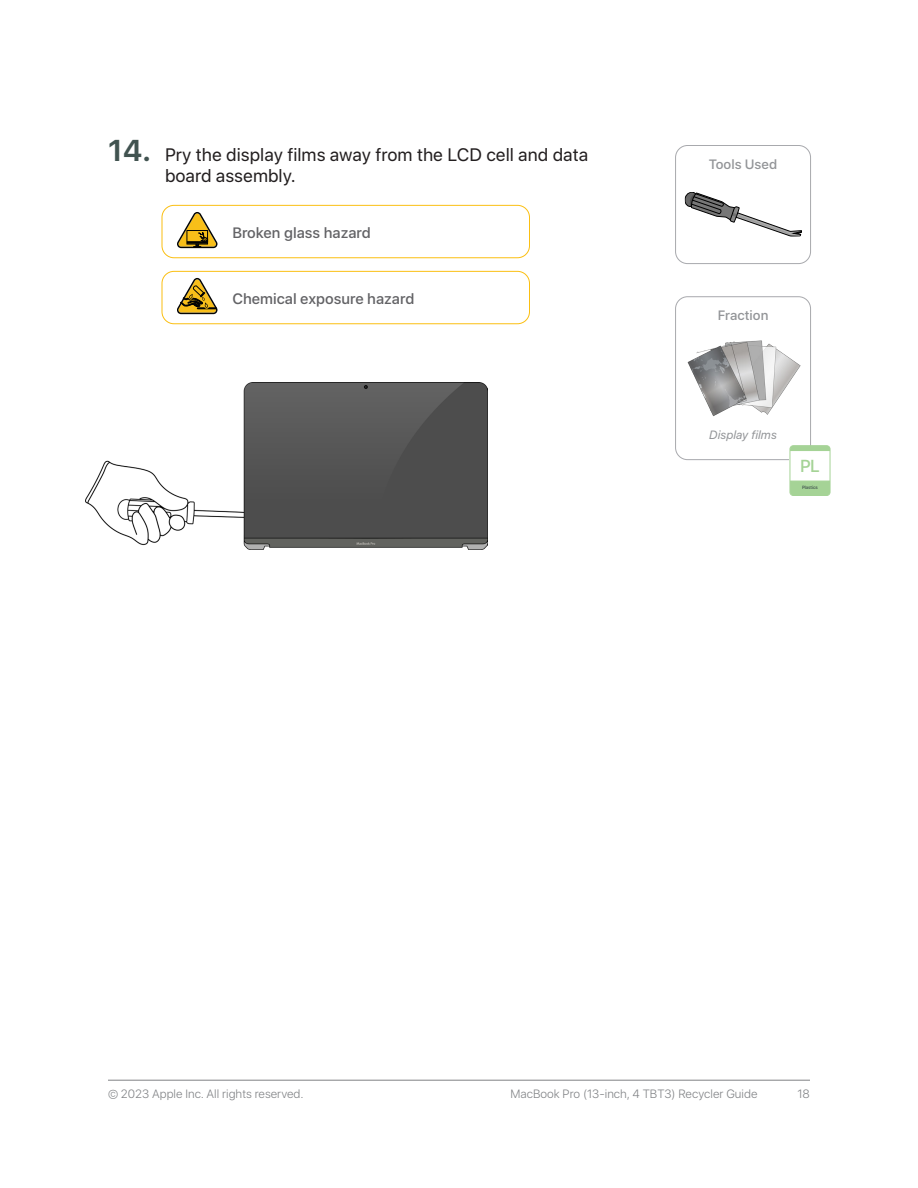
<style>
.page{position:relative;width:918px;height:1188px;background:#fff}
.page>*{position:absolute;margin:0;border:0;box-sizing:border-box;transform-origin:0 0}
.t1{font:18px/21px "SF Hello";color:#231f20}
.t2{font:500 17.25px "SF Hello";color:#a5d396}
.Hazard{font:500 15px "SF Hello";color:#636366}
.Fraction__Heading{font:500 13.5px "SF Hello";color:#939598}
.t3{font:300 12px "SF Hello";color:#808285}
.Fraction__Description{font:italic 12px "SF Hello";color:#939598}
.t4{font:500 4.65px "SF Hello";letter-spacing:-.02em;color:#41524f}
.s1{font-weight:600;font-size:30px;color:#415350}
</style>
<div class="page">
<hr style="left:108px;top:1080px;width:702px;height:1px;background:#808285">
<div style="left:162px;top:205px;width:368px;height:53px;border:1px solid #fbbf12;border-radius:12px"></div>
<div style="left:162px;top:271px;width:368px;height:53px;border:1px solid #fbbf12;border-radius:12px"></div>
<svg style="left:177px;top:212px;width:41px;height:36px"></svg>
<svg style="left:177px;top:278px;width:41px;height:36px"></svg>
<img style="left:85px;top:382px;width:402px;height:167px">
<div style="left:675px;top:145px;width:136px;height:119px;border:1px solid #a8a9ad;border-radius:12px"></div>
<div style="left:675px;top:296px;width:136px;height:164px;border:1px solid #a8a9ad;border-radius:12px"></div>
<svg style="left:684px;top:192px;width:118px;height:45px"></svg>
<img style="left:687px;top:340px;width:114px;height:77px">
<div style="left:790px;top:451px;width:40px;height:31px;background:#fff"></div>
<svg style="left:790px;top:480px;width:40px;height:16px"></svg>
<svg style="left:790px;top:446px;width:40px;height:5px"></svg>
<div style="left:790px;top:446px;width:40px;height:50px;border:1px solid #a5d396;border-radius:3px"></div>
<p class="t1" style="left:165px;top:144px;width:425px;text-indent:-57px"><span class="s1">14.</span> Pry the display films away from the LCD cell and data board assembly.</p>
<p class="Hazard" style="left:232px;top:224px;width:140px">Broken glass hazard</p>
<p class="Hazard" style="left:232px;top:290px;width:183px">Chemical exposure hazard</p>
<p class="Fraction__Heading" style="left:709px;top:156px;width:70px">Tools Used</p>
<p class="Fraction__Heading" style="left:718px;top:308px;width:52px">Fraction</p>
<p class="Fraction__Description" style="left:709px;top:426px;width:69px">Display films</p>
<p class="t2" style="left:800px;top:456px;width:21px">PL</p>
<p class="t4" style="left:802px;top:485px;width:17px">Plastics</p>
<p class="t3" style="left:108px;top:1087px;width:197px">© 2023 Apple Inc. All rights reserved.</p>
<p class="t3" style="left:511px;top:1087px;width:248px">MacBook Pro (13-inch, 4 TBT3) Recycler Guide</p>
<p class="t3" style="left:798px;top:1087px;width:14px">18</p>
</div>
